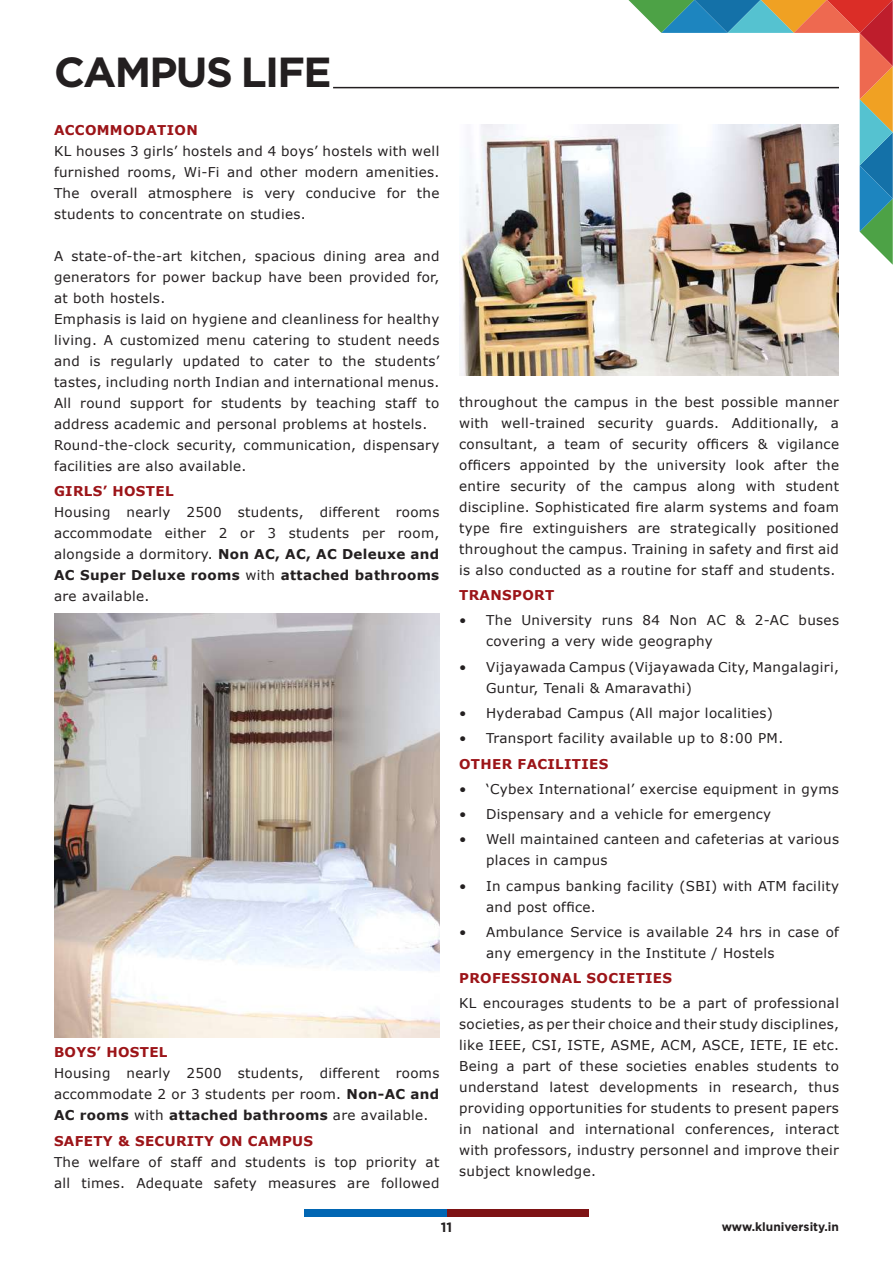
<style>
.page{position:relative;width:893px;height:1263px;background:#fff}
.page>*{position:absolute;margin:0;border:0;box-sizing:border-box;transform-origin:0 0}
.t1{font:700 42px "Gotham";letter-spacing:-.04em;color:#231f20}
.t2{font:13.5px/21px "Verdana";letter-spacing:.025em;color:#231f20}
.t3{font:700 13.5px "Verdana";letter-spacing:.025em;color:#9c1418}
.t4{font:700 13.5px "Gotham";color:#231f20}
.t5{font:700 12px "Gotham";color:#231f20}
.s1{font-weight:700}
</style>
<div class="page">
<svg style="left:628px;top:0;width:265px;height:265px"></svg>
<div style="left:446px;top:1209px;width:143px;height:8px;background:#7e1315"></div>
<img style="left:459px;top:125px;width:380px;height:251px">
<img style="left:54px;top:614px;width:385px;height:423px">
<div style="left:304px;top:1209px;width:142px;height:8px;background:#0166b3"></div>
<hr style="left:333px;top:87px;width:506px;height:1px;background:#231f20">
<h1 class="t1" style="left:54px;top:44px;width:279px">CAMPUS LIFE</h1>
<p class="t3" style="left:54px;top:121px;width:145px">ACCOMMODATION</p>
<p class="t2" style="left:54px;top:140px;width:387px;text-align:justify">KL houses 3 girls’ hostels and 4 boys’ hostels with well furnished rooms, Wi-Fi and other modern amenities.<br>The overall atmosphere is very conducive for the students to concentrate on studies.</p>
<p class="t2" style="left:54px;top:245px;width:387px">A state-of-the-art kitchen, spacious dining area and generators for power backup have been provided for, at both hostels.<br>Emphasis is laid on hygiene and cleanliness for healthy living. A customized menu catering to student needs and is regularly updated to cater to the students’ tastes, including north Indian and international menus.<br>All round support for students by teaching staff to address academic and personal problems at hostels.<br>Round-the-clock security, communication, dispensary facilities are also available.</p>
<p class="t3" style="left:54px;top:482px;width:121px">GIRLS’ HOSTEL</p>
<p class="t2" style="left:54px;top:502px;width:387px;text-align:justify">Housing nearly 2500 students, different rooms accommodate either 2 or 3 students per room, alongside a dormitory. <span class="s1">Non AC, AC, AC Deleuxe and AC Super Deluxe rooms</span> with <span class="s1">attached bathrooms </span>are available.</p>
<p class="t3" style="left:54px;top:1043px;width:115px">BOYS’ HOSTEL</p>
<p class="t2" style="left:54px;top:1063px;width:387px;text-align:justify">Housing nearly 2500 students, different rooms accommodate 2 or 3 students per room. <span class="s1">Non-AC and AC rooms</span> with <span class="s1">attached bathrooms</span> are available.</p>
<p class="t3" style="left:54px;top:1131px;width:261px">SAFETY &amp; SECURITY ON CAMPUS</p>
<p class="t2" style="left:54px;top:1151px;width:387px">The welfare of staff and students is top priority at all times. Adequate safety measures are followed</p>
<p class="t2" style="left:459px;top:391px;width:381px;text-align:justify">throughout the campus in the best possible manner with well-trained security guards. Additionally, a consultant, a team of security officers &amp; vigilance officers appointed by the university look after the entire security of the campus along with student discipline. Sophisticated fire alarm systems and foam type fire extinguishers are strategically positioned throughout the campus. Training in safety and first aid is also conducted as a routine for staff and students.</p>
<p class="t3" style="left:459px;top:586px;width:97px">TRANSPORT</p>
<p class="t2" style="left:486px;top:610px;width:354px;text-indent:-27px">• The University runs 84 Non AC &amp; 2-AC buses covering a very wide geography</p>
<p class="t2" style="left:486px;top:656px;width:354px;text-indent:-27px">• Vijayawada Campus (Vijayawada City, Mangalagiri,<br>Guntur, Tenali &amp; Amaravathi)</p>
<p class="t2" style="left:459px;top:702px;width:315px">• Hyderabad Campus (All major localities)</p>
<p class="t2" style="left:459px;top:728px;width:326px">• Transport facility available up to 8:00 PM.</p>
<p class="t3" style="left:459px;top:754px;width:151px">OTHER FACILITIES</p>
<p class="t2" style="left:459px;top:778px;width:381px">• ‘Cybex International’ exercise equipment in gyms</p>
<p class="t2" style="left:459px;top:803px;width:314px">• Dispensary and a vehicle for emergency</p>
<p class="t2" style="left:486px;top:829px;width:354px;text-indent:-27px">• Well maintained canteen and cafeterias at various places in campus</p>
<p class="t2" style="left:486px;top:875px;width:354px;text-indent:-27px">• In campus banking facility (SBI) with ATM facility and post office.</p>
<p class="t2" style="left:486px;top:921px;width:354px;text-indent:-27px">• Ambulance Service is available 24 hrs in case of any emergency in the Institute / Hostels</p>
<p class="t3" style="left:459px;top:968px;width:214px">PROFESSIONAL SOCIETIES</p>
<p class="t2" style="left:459px;top:993px;width:381px;text-align:justify">KL encourages students to be a part of professional societies, as per their choice and their study disciplines, like IEEE, CSI, ISTE, ASME, ACM, ASCE, IETE, IE etc.<br>Being a part of these societies enables students to understand latest developments in research, thus providing opportunities for students to present papers in national and international conferences, interact with professors, industry personnel and improve their subject knowledge.</p>
<p class="t4" style="left:441px;top:1218px;width:13px">11</p>
<p class="t5" style="left:722px;top:1218px;width:119px">www.kluniversity.in</p>
</div>
